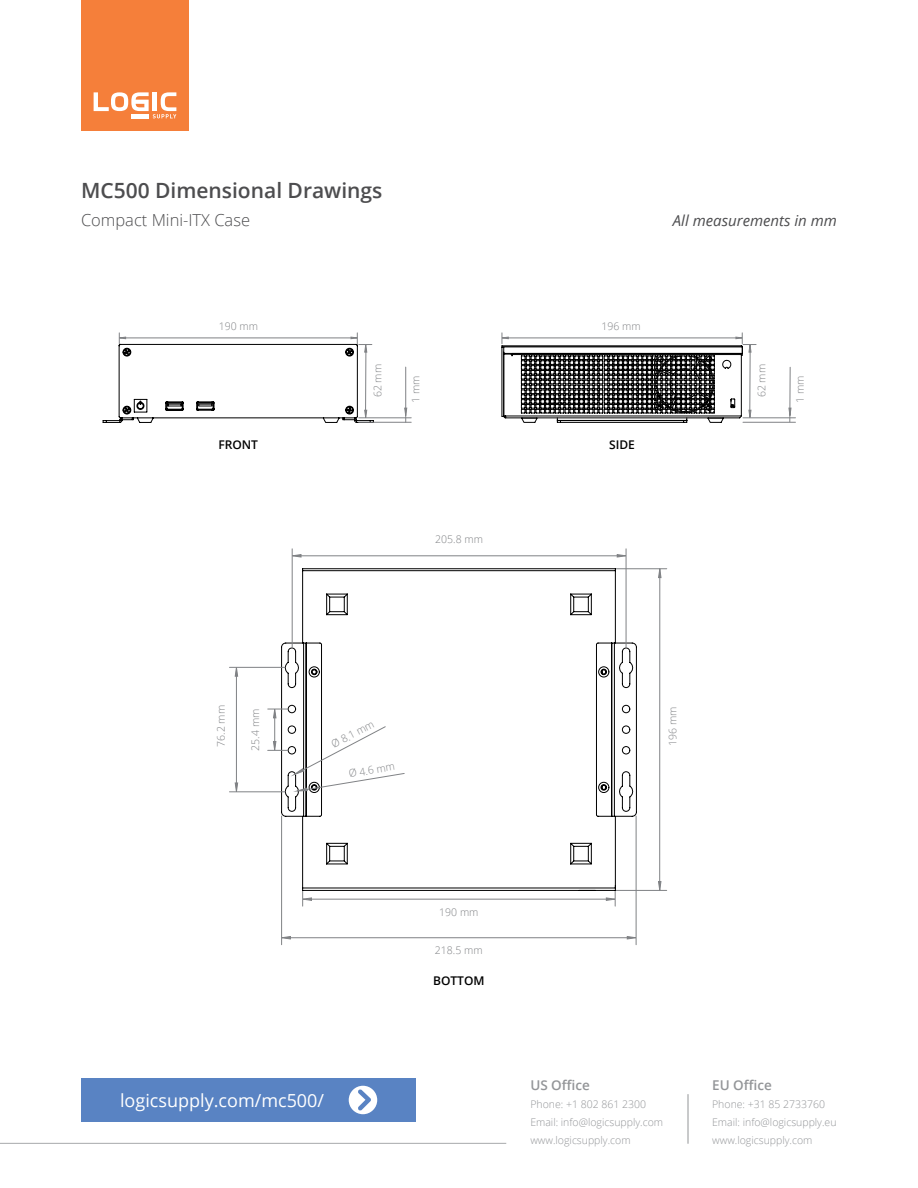
<style>
.page{position:relative;width:918px;height:1188px;background:#fff}
.page>*{position:absolute;margin:0;border:0;box-sizing:border-box;transform-origin:0 0}
.t1{font:600 21px "Open Sans";color:#4d4d4f}
.t2{font:18px "Open Sans";color:#fff}
.t3{font:300 16.5px "Open Sans";color:#4d4d4f}
.t4{font:italic 15px "Open Sans";color:#4d4d4f}
.t5{font:600 13.5px "Open Sans";color:#939598}
.t6{font:600 12px "Open Sans";color:#000}
.t7{font:300 10.5px/18px "Open Sans";color:#939598}
.t8{font:300 10.5px "Open Sans";color:#808285}
</style>
<div class="page">
<div style="left:81px;top:1078px;width:335px;height:44px;background:#5983c3"></div>
<div style="left:349px;top:1086px;width:28px;height:28px;background:#fff;border-radius:50%"></div>
<svg style="left:358px;top:1089px;width:13px;height:22px"></svg>
<hr style="left:616px;top:568px;width:51px;height:1px;background:#808285">
<hr style="left:616px;top:890px;width:51px;height:1px;background:#808285">
<hr style="left:659px;top:569px;width:1px;height:321px;background:#808285">
<svg style="left:658px;top:568px;width:4px;height:10px"></svg>
<svg style="left:658px;top:881px;width:4px;height:9px"></svg>
<hr style="left:309px;top:899px;width:298px;height:1px;background:#808285">
<svg style="left:606px;top:891px;width:10px;height:15px"></svg>
<svg style="left:302px;top:891px;width:10px;height:15px"></svg>
<hr style="left:636px;top:816px;width:1px;height:129px;background:#808285">
<hr style="left:281px;top:816px;width:1px;height:129px;background:#808285">
<hr style="left:288px;top:937px;width:340px;height:1px;background:#808285">
<svg style="left:627px;top:936px;width:10px;height:4px"></svg>
<svg style="left:281px;top:936px;width:10px;height:4px"></svg>
<svg style="left:281px;top:568px;width:356px;height:323px"></svg>
<hr style="left:229px;top:791px;width:56px;height:1px;background:#808285">
<hr style="left:229px;top:667px;width:56px;height:1px;background:#808285">
<hr style="left:236px;top:673px;width:1px;height:112px;background:#808285">
<svg style="left:234px;top:782px;width:4px;height:10px"></svg>
<svg style="left:234px;top:667px;width:4px;height:10px"></svg>
<svg style="left:268px;top:708px;width:137px;height:84px"></svg>
<hr style="left:292px;top:549px;width:1px;height:98px;background:#808285">
<hr style="left:626px;top:549px;width:1px;height:98px;background:#808285">
<hr style="left:297px;top:555px;width:323px;height:1px;background:#808285">
<svg style="left:292px;top:554px;width:10px;height:4px"></svg>
<svg style="left:617px;top:554px;width:10px;height:4px"></svg>
<hr style="left:359px;top:422px;width:52px;height:1px;background:#808285">
<hr style="left:359px;top:417px;width:52px;height:1px;background:#808285">
<hr style="left:405px;top:367px;width:1px;height:55px;background:#808285">
<svg style="left:404px;top:407px;width:4px;height:9px"></svg>
<hr style="left:743px;top:422px;width:52px;height:1px;background:#808285">
<hr style="left:743px;top:417px;width:52px;height:1px;background:#808285">
<hr style="left:789px;top:367px;width:2px;height:55px;background:#808285">
<svg style="left:788px;top:407px;width:4px;height:9px"></svg>
<svg style="left:103px;top:333px;width:271px;height:90px"></svg>
<svg style="left:501px;top:333px;width:255px;height:90px"></svg>
<hr style="left:0;top:1143px;width:506px;height:1px;background:#a7a9ac">
<hr style="left:688px;top:1094px;width:1px;height:50px;background:#939598">
<div style="left:81px;top:0;width:108px;height:131px;background:#f57f3a"></div>
<svg style="left:94px;top:92px;width:82px;height:26px"></svg>
<hr style="left:153px;top:92px;width:4px;height:19px;background:#fff">
<h1 class="t1" style="left:81px;top:176px;width:303px">MC500 Dimensional Drawings</h1>
<h3 class="t3" style="left:81px;top:209px;width:171px">Compact Mini-ITX Case</h3>
<h3 class="t4" style="left:673px;top:210px;width:166px">All measurements in mm</h3>
<p class="t8" style="left:219px;top:319px;width:41px">190 mm</p>
<p class="t8" style="left:601px;top:319px;width:41px">196 mm</p>
<p class="t8" style="left:370px;top:397px;width:35px;rotate:-90deg">62 mm</p>
<p class="t8" style="left:409px;top:403px;width:29px;rotate:-90deg">1 mm</p>
<p class="t8" style="left:755px;top:397px;width:35px;rotate:-90deg">62 mm</p>
<p class="t8" style="left:793px;top:403px;width:29px;rotate:-90deg">1 mm</p>
<p class="t6" style="left:218px;top:436px;width:41px">FRONT</p>
<p class="t6" style="left:609px;top:436px;width:27px">SIDE</p>
<p class="t8" style="left:435px;top:532px;width:49px">205.8 mm</p>
<p class="t8" style="left:214px;top:747px;width:43px;rotate:-90deg">76.2 mm</p>
<p class="t8" style="left:248px;top:751px;width:43px;rotate:-90deg">25.4 mm</p>
<p class="t8" style="left:329px;top:739px;width:48px;rotate:-28deg">Ø 8.1 mm</p>
<p class="t8" style="left:348px;top:766px;width:48px;rotate:-9deg">Ø 4.6 mm</p>
<p class="t8" style="left:665px;top:746px;width:41px;rotate:-90deg">196 mm</p>
<h2 class="t2" style="left:120px;top:1088px;width:206px">logicsupply.com/mc500/</h2>
<p class="t8" style="left:439px;top:905px;width:41px">190 mm</p>
<p class="t8" style="left:435px;top:943px;width:49px">218.5 mm</p>
<p class="t6" style="left:433px;top:972px;width:53px">BOTTOM</p>
<p class="t5" style="left:530px;top:1076px;width:61px">US Office</p>
<p class="t7" style="left:530px;top:1095px;width:134px">Phone: +1 802 861 2300<br>Email: info@logicsupply.com www.logicsupply.com</p>
<p class="t5" style="left:712px;top:1076px;width:61px">EU Office</p>
<p class="t7" style="left:712px;top:1095px;width:126px">Phone: +31 85 2733760<br>Email: info@logicsupply.eu www.logicsupply.com</p>
</div>
